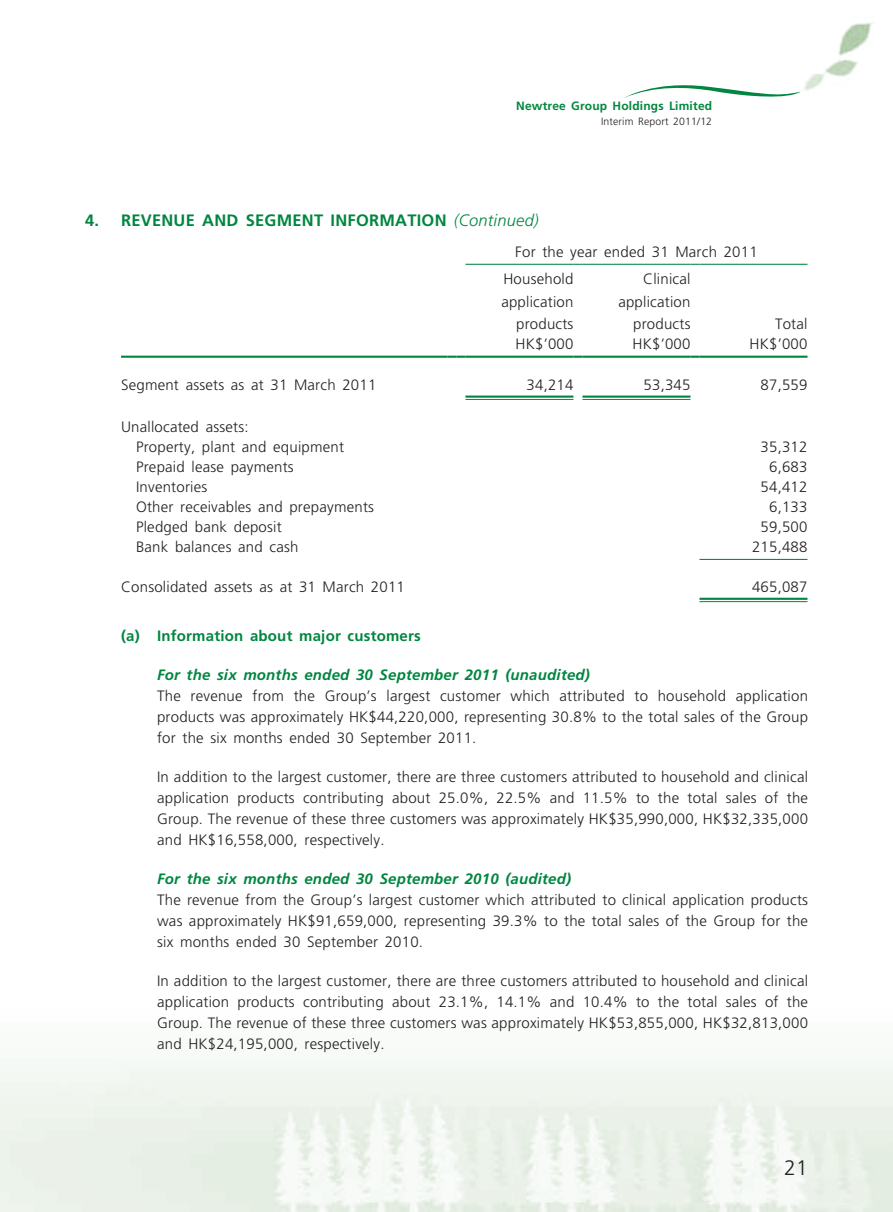
<style>
.page{position:relative;width:893px;height:1212px;background:#fff}
.page>*{position:absolute;margin:0;border:0;box-sizing:border-box;transform-origin:0 0}
.t1{font:300 21px "Frutiger LT Std";color:#232021}
.t2{font:700 16.5px "Frutiger LT Std";letter-spacing:.015em;color:#008640}
.t3{font:italic 300 16.5px "Frutiger LT Std";letter-spacing:.015em;color:#008640}
.t4{font:300 15px/21px "Frutiger LT Std";letter-spacing:.015em;color:#232021;text-align:justify}
.t5{font:italic 700 15px "Frutiger LT Std";letter-spacing:.015em;color:#008640}
.t6{font:700 15px "Frutiger LT Std";letter-spacing:.015em;color:#008640}
.t7{font:700 12px "Frutiger LT Std";letter-spacing:.015em;color:#008640}
.t8{font:300 10.5px "Frutiger LT Std";letter-spacing:.015em;color:#232021}
</style>
<div class="page">
<svg style="left:624px;top:85px;width:177px;height:13px"></svg>
<hr style="left:465px;top:264px;width:108px;height:1px;background:#008640">
<hr style="left:582px;top:264px;width:108px;height:1px;background:#008640">
<hr style="left:699px;top:264px;width:108px;height:1px;background:#008640">
<hr style="left:465px;top:395px;width:108px;height:3px;background:#008640">
<hr style="left:465px;top:399px;width:108px;height:1px;background:#008640">
<hr style="left:582px;top:395px;width:108px;height:3px;background:#008640">
<hr style="left:582px;top:399px;width:108px;height:1px;background:#008640">
<hr style="left:699px;top:559px;width:108px;height:1px;background:#008640">
<hr style="left:699px;top:598px;width:108px;height:2px;background:#008640">
<hr style="left:699px;top:601px;width:108px;height:1px;background:#008640">
<hr style="left:121px;top:356px;width:326px;height:2px;background:#008640">
<svg style="left:447px;top:356px;width:18px;height:2px"></svg>
<hr style="left:465px;top:356px;width:108px;height:2px;background:#008640">
<svg style="left:573px;top:356px;width:9px;height:2px"></svg>
<hr style="left:582px;top:356px;width:108px;height:2px;background:#008640">
<svg style="left:690px;top:356px;width:9px;height:2px"></svg>
<hr style="left:699px;top:356px;width:108px;height:2px;background:#008640">
<p class="t7" style="left:516px;top:99px;width:197px">Newtree Group Holdings Limited</p>
<p class="t8" style="left:601px;top:115px;width:113px">Interim Report 2011/12</p>
<p class="t2" style="left:85px;top:211px;width:58px">4. REVENUE</p>
<p class="t2" style="left:202px;top:211px;width:102px">AND SEGMENT</p>
<p class="t2" style="left:331px;top:211px;width:104px">INFORMATION</p>
<p class="t3" style="left:454px;top:211px;width:86px">(Continued)</p>
<p class="t4" style="left:503px;top:238px;width:256px;line-height:27.5px;text-indent:12px">For the year ended 31 March 2011<br>Household</p>
<p class="t4" style="left:501px;top:290px;width:74px;line-height:22.5px;text-align:right">application products</p>
<p class="t4" style="left:618px;top:268px;width:74px;line-height:22.5px;text-align:right">Clinical application products</p>
<p class="t4" style="left:775px;top:314px;width:34px">Total</p>
<p class="t4" style="left:515px;top:334px;width:59px">HK$’000</p>
<p class="t4" style="left:632px;top:334px;width:59px">HK$’000</p>
<p class="t4" style="left:749px;top:334px;width:59px">HK$’000</p>
<p class="t4" style="left:121px;top:375px;width:257px">Segment assets as at 31 March 2011</p>
<p class="t4" style="left:527px;top:375px;width:48px">34,214</p>
<p class="t4" style="left:644px;top:375px;width:48px">53,345</p>
<p class="t4" style="left:761px;top:375px;width:48px">87,559</p>
<p class="t4" style="left:136px;top:417px;width:210px;line-height:20px;text-indent:-15px">Unallocated assets:<br>Property, plant and equipment</p>
<p class="t4" style="left:761px;top:437px;width:48px">35,312</p>
<p class="t4" style="left:136px;top:457px;width:159px">Prepaid lease payments</p>
<p class="t4" style="left:769px;top:457px;width:40px">6,683</p>
<p class="t4" style="left:136px;top:477px;width:73px">Inventories</p>
<p class="t4" style="left:761px;top:477px;width:48px">54,412</p>
<p class="t4" style="left:136px;top:496px;width:239px">Other receivables and prepayments</p>
<p class="t4" style="left:769px;top:496px;width:40px">6,133</p>
<p class="t4" style="left:136px;top:516px;width:147px">Pledged bank deposit</p>
<p class="t4" style="left:761px;top:516px;width:48px">59,500</p>
<p class="t4" style="left:136px;top:536px;width:164px">Bank balances and cash</p>
<p class="t4" style="left:752px;top:536px;width:57px">215,488</p>
<p class="t4" style="left:121px;top:577px;width:285px">Consolidated assets as at 31 March 2011</p>
<p class="t4" style="left:752px;top:577px;width:57px">465,087</p>
<p class="t6" style="left:121px;top:627px;width:301px">(a) Information about major customers</p>
<p class="t5" style="left:157px;top:666px;width:434px">For the six months ended 30 September 2011 (unaudited)</p>
<p class="t4" style="left:157px;top:685px;width:652px">The revenue from the Group’s largest customer which attributed to household application products was approximately HK$44,220,000, representing 30.8% to the total sales of the Group for the six months ended 30 September 2011.</p>
<p class="t4" style="left:157px;top:766px;width:652px">In addition to the largest customer, there are three customers attributed to household and clinical application products contributing about 25.0%, 22.5% and 11.5% to the total sales of the Group. The revenue of these three customers was approximately HK$35,990,000, HK$32,335,000 and HK$16,558,000, respectively.</p>
<p class="t5" style="left:157px;top:870px;width:416px">For the six months ended 30 September 2010 (audited)</p>
<p class="t4" style="left:157px;top:889px;width:652px">The revenue from the Group’s largest customer which attributed to clinical application products was approximately HK$91,659,000, representing 39.3% to the total sales of the Group for the six months ended 30 September 2010.</p>
<p class="t4" style="left:157px;top:970px;width:652px">In addition to the largest customer, there are three customers attributed to household and clinical application products contributing about 23.1%, 14.1% and 10.4% to the total sales of the Group. The revenue of these three customers was approximately HK$53,855,000, HK$32,813,000 and HK$24,195,000, respectively.</p>
<h1 class="t1" style="left:784px;top:1156px;width:25px">21</h1>
</div>
